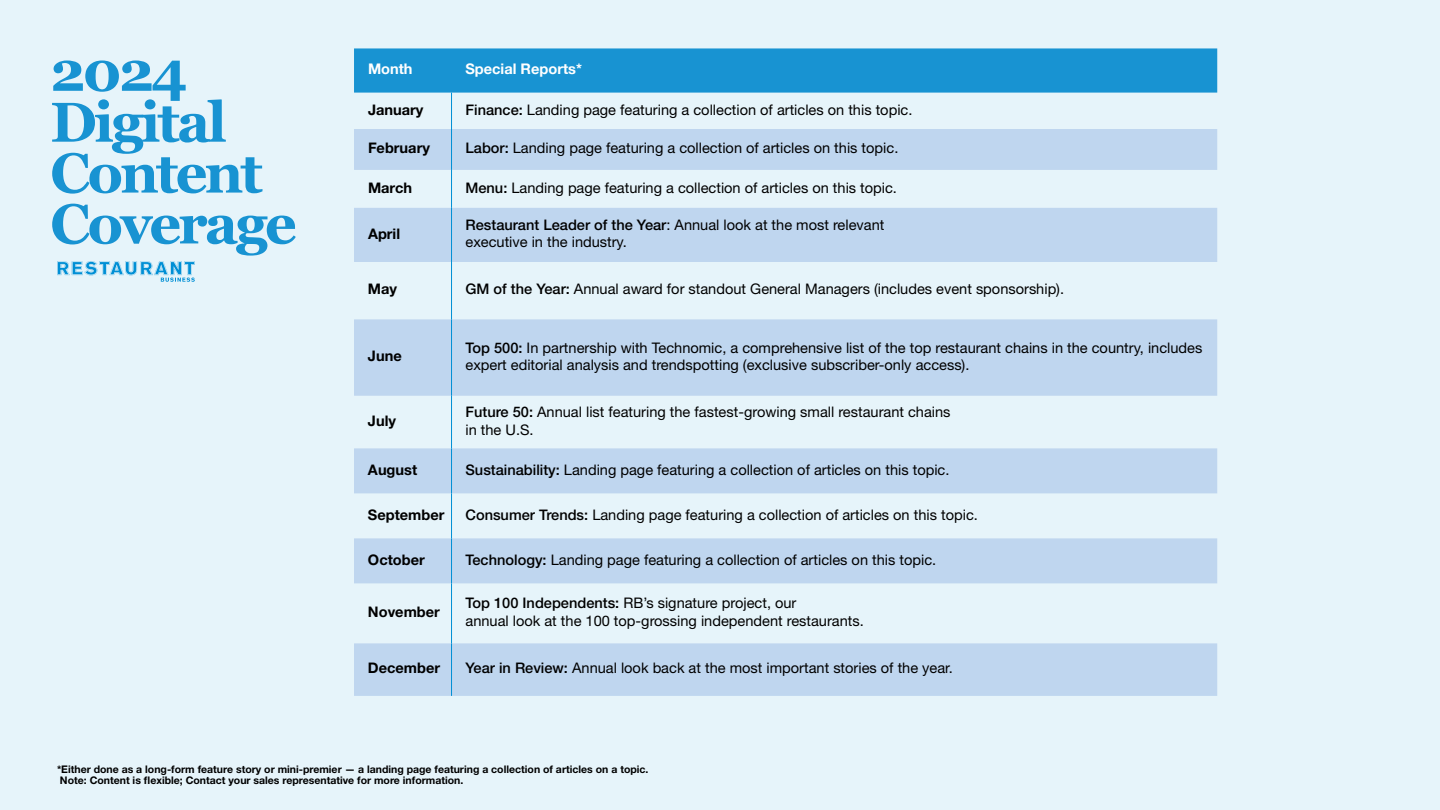
<style>
.page{position:relative;width:1440px;height:810px;background:#e6f4fa}
.page>*{position:absolute;margin:0;border:0;box-sizing:border-box;transform-origin:0 0}
.t1{font:700 55.95px/50.8px "Georgia";letter-spacing:-.05em;color:#1893d2}
.t2{font:14.62px/17.5px "Helvetica Neue LT Std";color:#000}
.t3{font:700 14.62px "Helvetica Neue LT Std";color:#000}
.t4{font:700 14.62px "Helvetica Neue";color:#fff}
.t5{font:700 10.5px/11.3px "Helvetica Neue LT Std";color:#000}
.s1{font-weight:500}
</style>
<div class="page">
<svg style="left:57px;top:261px;width:138px;height:21px"></svg>
<div style="left:354px;top:48px;width:863px;height:45px;background:#1893d2"></div>
<svg style="left:354px;top:129px;width:863px;height:567px;fill:#bfd6ef"></svg>
<hr style="left:451px;top:93px;width:1px;height:36px;background:#008fd5">
<hr style="left:451px;top:129px;width:1px;height:41px;background:#008fd5">
<hr style="left:451px;top:170px;width:1px;height:38px;background:#008fd5">
<hr style="left:451px;top:208px;width:1px;height:54px;background:#008fd5">
<hr style="left:451px;top:262px;width:1px;height:57px;background:#008fd5">
<hr style="left:451px;top:319px;width:1px;height:77px;background:#008fd5">
<hr style="left:451px;top:396px;width:1px;height:52px;background:#008fd5">
<hr style="left:451px;top:448px;width:1px;height:45px;background:#008fd5">
<hr style="left:451px;top:493px;width:1px;height:45px;background:#008fd5">
<hr style="left:451px;top:538px;width:1px;height:45px;background:#008fd5">
<hr style="left:451px;top:583px;width:1px;height:60px;background:#008fd5">
<hr style="left:451px;top:643px;width:1px;height:53px;background:#008fd5">
<h1 class="t1" style="left:50px;top:43px;width:248px">2024<br>Digital<br>Content<br>Coverage</h1>
<p class="t4" style="left:368px;top:58px;width:46px">Month</p>
<p class="t4" style="left:466px;top:58px;width:118px">Special Reports*</p>
<p class="t3" style="left:368px;top:100px;width:57px">January</p>
<p class="t2" style="left:466px;top:100px;width:448px"><span class="s1">Finance:</span> Landing page featuring a collection of articles on this topic.</p>
<p class="t3" style="left:368px;top:139px;width:63px">February</p>
<p class="t2" style="left:466px;top:139px;width:434px"><span class="s1">Labor:</span> Landing page featuring a collection of articles on this topic.</p>
<p class="t3" style="left:368px;top:178px;width:46px">March</p>
<p class="t2" style="left:466px;top:178px;width:433px"><span class="s1">Menu:</span> Landing page featuring a collection of articles on this topic.</p>
<p class="t3" style="left:368px;top:224px;width:34px">April</p>
<p class="t2" style="left:466px;top:216px;width:420px"><span class="s1">Restaurant Leader of the Year</span>: Annual look at the most relevant executive in the industry.</p>
<p class="t3" style="left:368px;top:280px;width:31px">May</p>
<p class="t2" style="left:466px;top:280px;width:600px"><span class="s1">GM of the Year:</span> Annual award for standout General Managers (includes event sponsorship).</p>
<p class="t3" style="left:368px;top:347px;width:35px">June</p>
<p class="t2" style="left:466px;top:338px;width:738px"><span class="s1">Top 500:</span> In partnership with Technomic, a comprehensive list of the top restaurant chains in the country, includes expert editorial analysis and trendspotting (exclusive subscriber-only access).</p>
<p class="t3" style="left:368px;top:412px;width:30px">July</p>
<p class="t2" style="left:466px;top:403px;width:487px"><span class="s1">Future 50:</span> Annual list featuring the fastest-growing small restaurant chains in the U.S.</p>
<p class="t3" style="left:368px;top:460px;width:51px">August</p>
<p class="t2" style="left:466px;top:461px;width:486px"><span class="s1">Sustainability:</span> Landing page featuring a collection of articles on this topic.</p>
<p class="t3" style="left:368px;top:505px;width:78px">September</p>
<p class="t2" style="left:466px;top:505px;width:514px"><span class="s1">Consumer Trends:</span> Landing page featuring a collection of articles on this topic.</p>
<p class="t3" style="left:368px;top:550px;width:58px">October</p>
<p class="t2" style="left:466px;top:550px;width:472px"><span class="s1">Technology:</span> Landing page featuring a collection of articles on this topic.</p>
<p class="t3" style="left:368px;top:603px;width:73px">November</p>
<p class="t2" style="left:466px;top:594px;width:400px"><span class="s1">Top 100 Independents:</span> RB’s signature project, our<br>annual look at the 100 top-grossing independent restaurants.</p>
<p class="t3" style="left:368px;top:659px;width:74px">December</p>
<p class="t2" style="left:466px;top:659px;width:489px"><span class="s1">Year in Review:</span> Annual look back at the most important stories of the year.</p>
<p class="t5" style="left:57px;top:763px;width:593px">*Either done as a long-form feature story or mini-premier — a landing page featuring a collection of articles on a topic.<br>Note: Content is flexible; Contact your sales representative for more information.</p>
</div>
